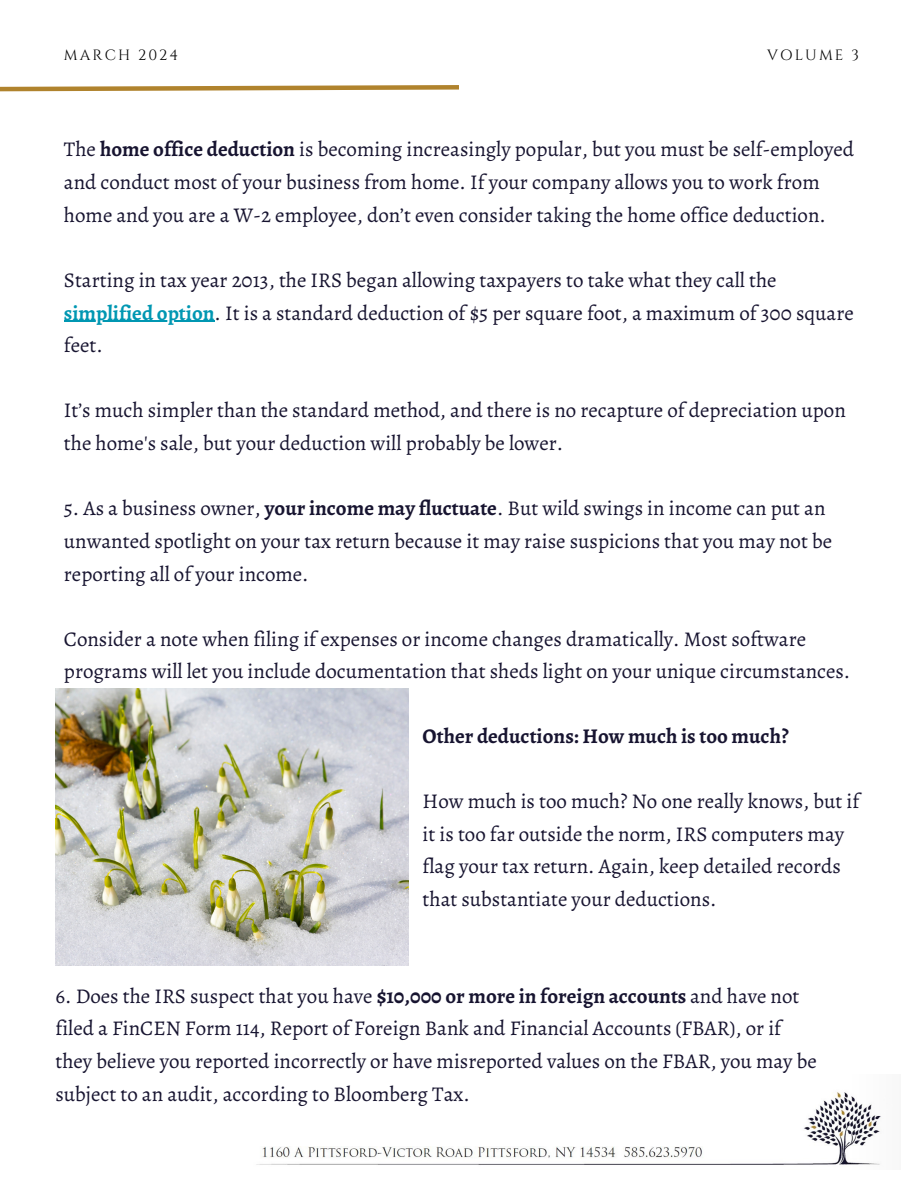
<style>
.page{position:relative;width:918px;height:1188px;background:#fff}
.page>*{position:absolute;margin:0;border:0;box-sizing:border-box;transform-origin:0 0}
.t1{font:21px/32.7px "Alegreya";color:#171430}
.t2{font:700 21px "Alegreya";color:#171430}
.t3{font:14.85px "Cinzel";letter-spacing:.14em;color:#000}
.s1{font-weight:700}
.s2{font-weight:700;color:#0097b2}
</style>
<div class="page">
<img style="left:256px;top:1092px;width:625px;height:73px">
<svg style="left:0;top:85px;width:459px;height:7px"></svg>
<img style="left:55px;top:689px;width:354px;height:277px">
<hr style="left:64px;top:321px;width:151px;height:1px;background:#0097b2">
<p class="t3" style="left:64px;top:46px;width:116px">MARCH 2024</p>
<p class="t3" style="left:767px;top:46px;width:93px">VOLUME 3</p>
<p class="t1" style="left:64px;top:133px;width:792px">The <span class="s1">home office deduction</span> is becoming increasingly popular, but you must be self-employed and conduct most of your business from home. If your company allows you to work from home and you are a W-2 employee, don’t even consider taking the home office deduction.</p>
<p class="t1" style="left:64px;top:263px;width:791px">Starting in tax year 2013, the IRS began allowing taxpayers to take what they call the <span class="s2">simplified option</span>. It is a standard deduction of $5 per square foot, a maximum of 300 square feet.</p>
<p class="t1" style="left:64px;top:394px;width:783px">It’s much simpler than the standard method, and there is no recapture of depreciation upon the home's sale, but your deduction will probably be lower.</p>
<p class="t1" style="left:64px;top:492px;width:770px">5. As a business owner, <span class="s1">your income may fluctuate</span>. But wild swings in income can put an unwanted spotlight on your tax return because it may raise suspicions that you may not be reporting all of your income.</p>
<p class="t1" style="left:64px;top:622px;width:788px">Consider a note when filing if expenses or income changes dramatically. Most software programs will let you include documentation that sheds light on your unique circumstances.</p>
<p class="t2" style="left:423px;top:721px;width:368px">Other deductions: How much is too much?</p>
<p class="t1" style="left:423px;top:784px;width:438px">How much is too much? No one really knows, but if it is too far outside the norm, IRS computers may flag your tax return. Again, keep detailed records that substantiate your deductions.</p>
<p class="t1" style="left:55px;top:979px;width:763px">6. Does the IRS suspect that you have <span class="s1">$10,000 or more in foreign accounts</span> and have not filed a FinCEN Form 114, Report of Foreign Bank and Financial Accounts (FBAR), or if they believe you reported incorrectly or have misreported values on the FBAR, you may be subject to an audit, according to Bloomberg Tax.</p>
</div>
